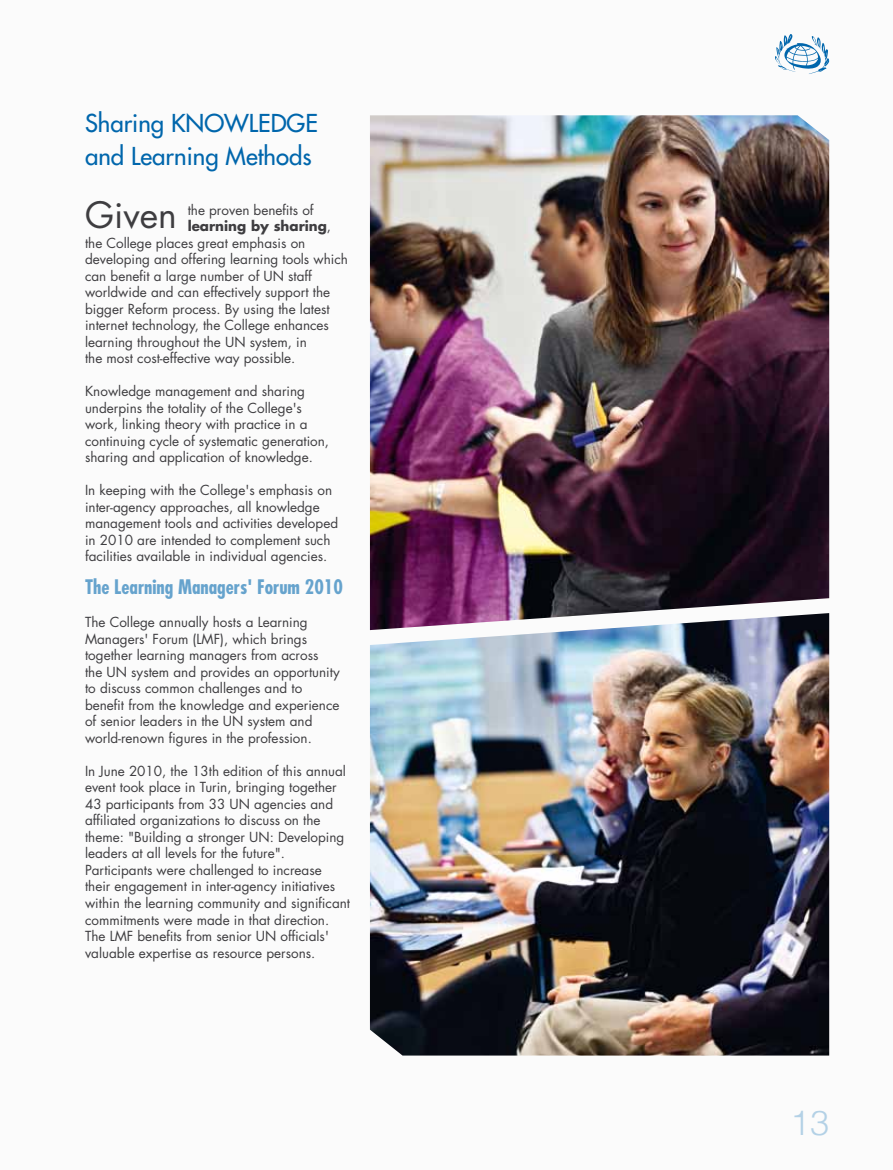
<style>
.page{position:relative;width:893px;height:1170px;background:#fff}
.page>*{position:absolute;margin:0;border:0;box-sizing:border-box;transform-origin:0 0}
.t1{font:35.4px "Futura";color:#3e3d40}
.t2{font:300 34.5px "Helvetica";color:#b3d1e6}
.t3{font:24px/33px "Futura";color:#0066ac}
.t4{font:700 condensed 19.5px "Futura";color:#66a3cd}
.t5{font:13.5px/16.5px "Futura";color:#3e3d40}
.t6{font:700 13.5px "Futura";color:#3e3d40}
.s1{font-weight:400}
</style>
<div class="page">
<div style="left:0;top:0;width:893px;height:1169px;background:#fbfbfb"></div>
<img style="left:370px;top:115px;width:459px;height:498px">
<img style="left:370px;top:613px;width:459px;height:442px">
<svg style="left:775px;top:34px;width:54px;height:40px"></svg>
<h3 class="t3" style="left:85px;top:106px;width:234px">Sharing KNOWLEDGE and Learning Methods</h3>
<h1 class="t1" style="left:85px;top:191px;width:93px">Given</h1>
<p class="t5" style="left:188px;top:201px;width:127px">the proven benefits of</p>
<p class="t6" style="left:188px;top:217px;width:145px">learning by sharing<span class="s1">,</span></p>
<p class="t5" style="left:85px;top:234px;width:222px">the College places great emphasis on</p>
<p class="t5" style="left:85px;top:251px;width:264px">developing and offering learning tools which</p>
<p class="t5" style="left:85px;top:267px;width:228px">can benefit a large number of UN staff</p>
<p class="t5" style="left:85px;top:284px;width:247px">worldwide and can effectively support the</p>
<p class="t5" style="left:85px;top:300px;width:246px">bigger Reform process. By using the latest</p>
<p class="t5" style="left:85px;top:317px;width:245px">internet technology, the College enhances</p>
<p class="t5" style="left:85px;top:333px;width:223px">learning throughout the UN system, in</p>
<p class="t5" style="left:85px;top:350px;width:212px">the most cost-effective way possible.</p>
<p class="t5" style="left:85px;top:383px;width:246px">Knowledge management and sharing underpins the totality of the College's work, linking theory with practice in a continuing cycle of systematic generation, sharing and application of knowledge.</p>
<p class="t5" style="left:85px;top:482px;width:255px">In keeping with the College's emphasis on inter-agency approaches, all knowledge management tools and activities developed in 2010 are intended to complement such facilities available in individual agencies.</p>
<h3 class="t4" style="left:85px;top:574px;width:260px">The Learning Managers' Forum 2010</h3>
<p class="t5" style="left:85px;top:614px;width:256px">The College annually hosts a Learning Managers' Forum (LMF), which brings together learning managers from across<br>the UN system and provides an opportunity to discuss common challenges and to benefit from the knowledge and experience of senior leaders in the UN system and world-renown figures in the profession.</p>
<p class="t5" style="left:85px;top:762px;width:267px">In June 2010, the 13th edition of this annual event took place in Turin, bringing together 43 participants from 33 UN agencies and affiliated organizations to discuss on the theme: "Building a stronger UN: Developing leaders at all levels for the future".<br>Participants were challenged to increase their engagement in inter-agency initiatives within the learning community and significant commitments were made in that direction.<br>The LMF benefits from senior UN officials' valuable expertise as resource persons.</p>
<h2 class="t2" style="left:790px;top:1101px;width:40px">13</h2>
</div>
